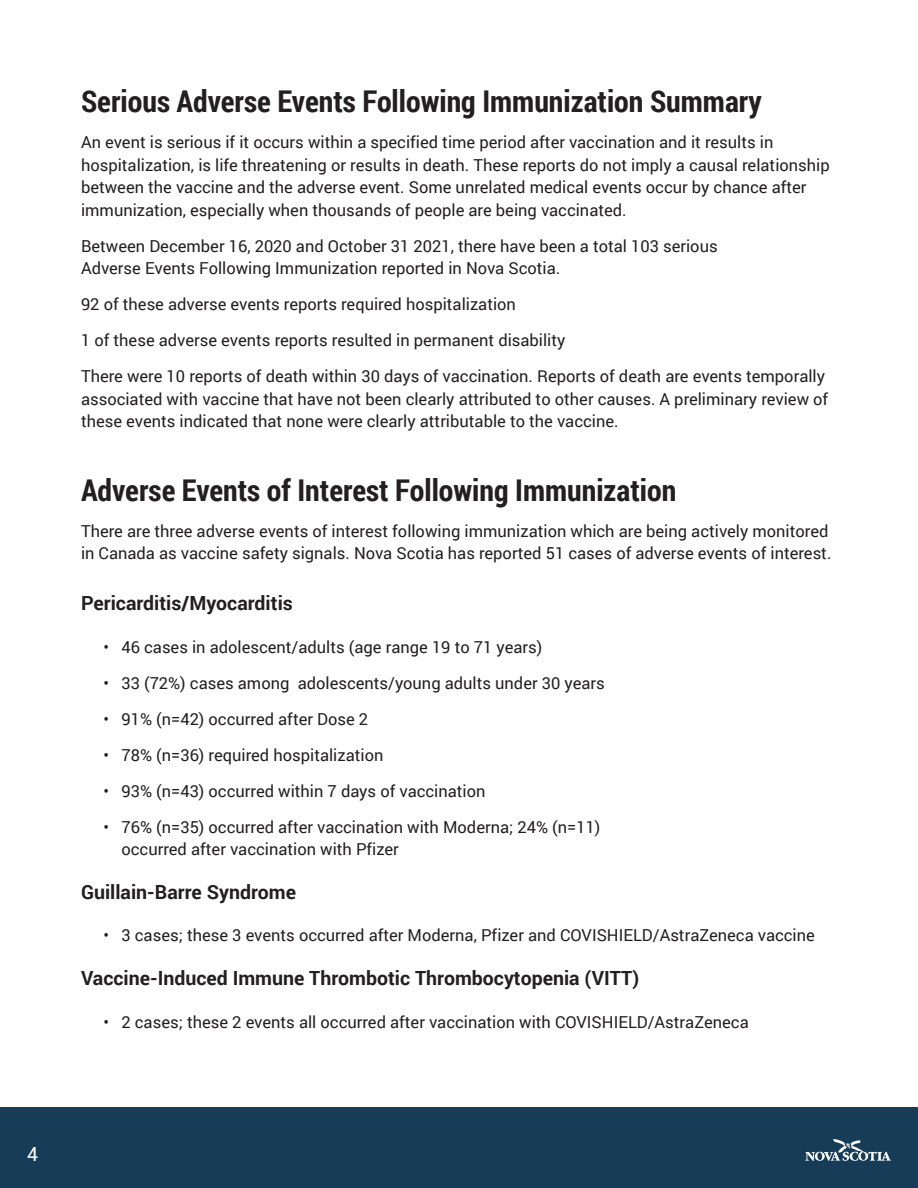
<style>
.page{position:relative;width:918px;height:1188px;background:#fff}
.page>*{position:absolute;margin:0;border:0;box-sizing:border-box;transform-origin:0 0}
.t1{font:700 30px "Roboto Condensed";color:#231f20}
.t2{font:700 19.5px "Roboto";color:#231f20}
.t3{font:19.5px "Roboto";color:#fff}
.t4{font:16.5px/22.5px "Roboto";color:#231f20}
</style>
<div class="page">
<div style="left:0;top:1107px;width:918px;height:81px;background:#163c57"></div>
<svg style="left:805px;top:1139px;width:86px;height:22px"></svg>
<h1 class="t1" style="left:81px;top:81px;width:682px">Serious Adverse Events Following Immunization Summary</h1>
<p class="t4" style="left:81px;top:131px;width:750px">An event is serious if it occurs within a specified time period after vaccination and it results in hospitalization, is life threatening or results in death. These reports do not imply a causal relationship between the vaccine and the adverse event. Some unrelated medical events occur by chance after immunization, especially when thousands of people are being vaccinated.</p>
<p class="t4" style="left:81px;top:234px;width:638px">Between December 16, 2020 and October 31 2021, there have been a total 103 serious<br>Adverse Events Following Immunization reported in Nova Scotia.</p>
<p class="t4" style="left:81px;top:286px;width:746px;line-height:36px">92 of these adverse events reports required hospitalization<br>1 of these adverse events reports resulted in permanent disability<br>There were 10 reports of death within 30 days of vaccination. Reports of death are events temporally</p>
<p class="t4" style="left:81px;top:387px;width:749px">associated with vaccine that have not been clearly attributed to other causes. A preliminary review of these events indicated that none were clearly attributable to the vaccine.</p>
<h1 class="t1" style="left:81px;top:469px;width:597px">Adverse Events of Interest Following Immunization</h1>
<p class="t4" style="left:81px;top:519px;width:752px">There are three adverse events of interest following immunization which are being actively monitored in Canada as vaccine safety signals. Nova Scotia has reported 51 cases of adverse events of interest.</p>
<p class="t2" style="left:81px;top:589px;width:213px">Pericarditis/Myocarditis</p>
<p class="t4" style="left:104px;top:635px;width:440px">• 46 cases in adolescent/adults (age range 19 to 71 years)</p>
<p class="t4" style="left:104px;top:671px;width:503px">• 33 (72%) cases among adolescents/young adults under 30 years</p>
<p class="t4" style="left:104px;top:707px;width:266px">• 91% (n=42) occurred after Dose 2</p>
<p class="t4" style="left:104px;top:743px;width:281px">• 78% (n=36) required hospitalization</p>
<p class="t4" style="left:104px;top:779px;width:384px">• 93% (n=43) occurred within 7 days of vaccination</p>
<p class="t4" style="left:122px;top:815px;width:481px;text-indent:-18px">• 76% (n=35) occurred after vaccination with Moderna; 24% (n=11) occurred after vaccination with Pfizer</p>
<p class="t2" style="left:81px;top:878px;width:217px">Guillain-Barre Syndrome</p>
<p class="t4" style="left:104px;top:924px;width:713px">• 3 cases; these 3 events occurred after Moderna, Pfizer and COVISHIELD/AstraZeneca vaccine</p>
<p class="t2" style="left:81px;top:964px;width:560px">Vaccine-Induced Immune Thrombotic Thrombocytopenia (VITT)</p>
<p class="t4" style="left:104px;top:1010px;width:647px">• 2 cases; these 2 events all occurred after vaccination with COVISHIELD/AstraZeneca</p>
<p class="t3" style="left:27px;top:1140px;width:12px">4</p>
</div>
